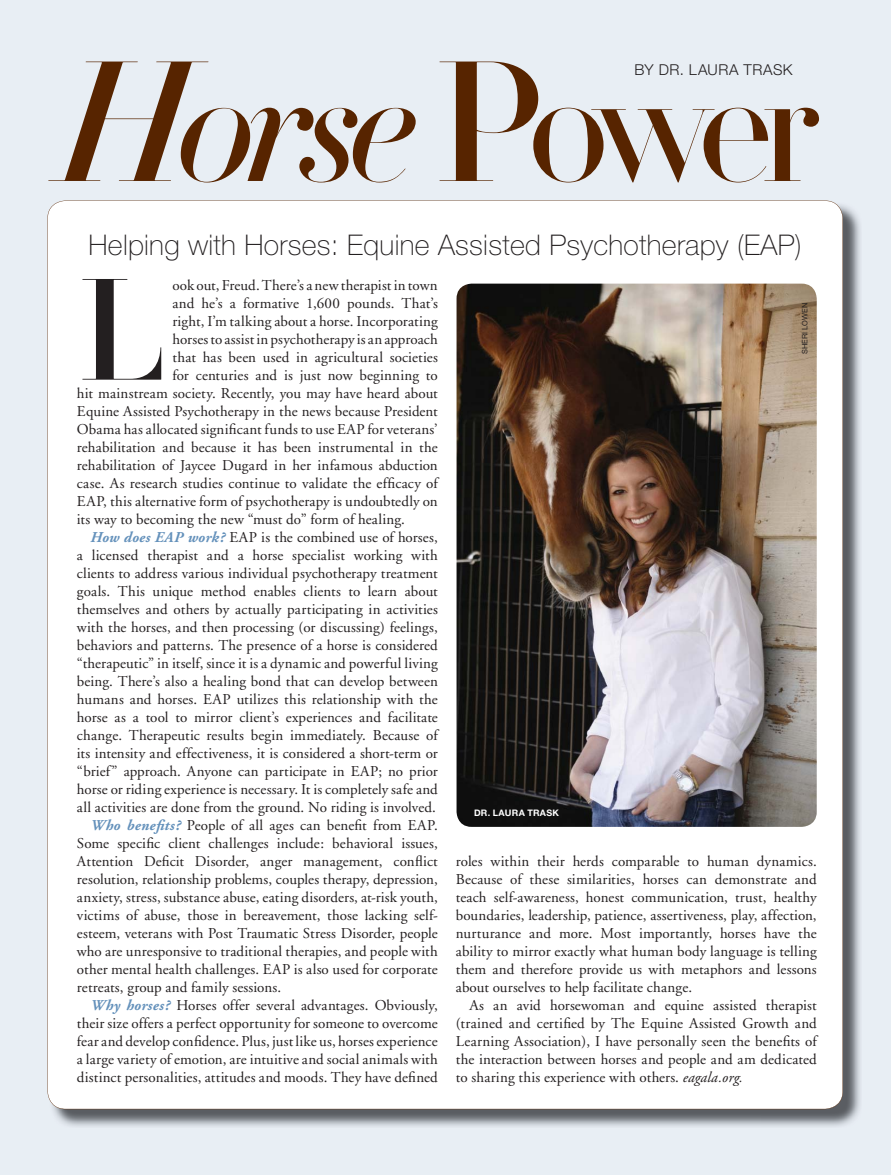
<style>
.page{position:relative;width:891px;height:1175px;background:#fff}
.page>*{position:absolute;margin:0;border:0;box-sizing:border-box;transform-origin:0 0}
.t1{font:168.45px "Didot HTF M96 Medium Ital";letter-spacing:-.07em;color:#572400}
.t2{font:141.9px "Didot HTF M64 Medium";color:#231f20}
.t3{font:100 28.5px "Helvetica Neue";letter-spacing:.01em;color:#231f20}
.t4{font:15px/18px "Adobe Garamond";letter-spacing:.01em;color:#231f20;text-align:justify}
.t5{font:300 15px "Helvetica Neue";letter-spacing:.03em;color:#231f20}
.t6{font:700 9px "Helvetica Neue";letter-spacing:.03em;color:#fff}
.t7{font:7.5px "Helvetica Neue";letter-spacing:.015em;color:#231f20}
.s1{font-family:"Didot HTF M96 Medium"}
.s2{font-weight:700;font-style:italic;color:#6491bb}
.s3{font-style:italic}
</style>
<div class="page">
<div style="left:0;top:0;width:891px;height:1174px;background:#e8eef4"></div>
<img style="left:759px;top:205px;width:101px;height:922px">
<div style="left:47px;top:200px;width:796px;height:909px;background:#fff"></div>
<img style="left:457px;top:284px;width:360px;height:543px;border-radius:15px">
<h1 class="t1" style="left:58px;top:59px;width:767px">Horse <span class="s1">Power</span></h1>
<p class="t5" style="left:634px;top:64px;width:160px">BY DR. LAURA TRASK</p>
<h3 class="t3" style="left:89px;top:234px;width:715px">Helping with Horses: Equine Assisted Psychotherapy (EAP)</h3>
<h2 class="t2" style="left:77px;top:277px;width:89px">L</h2>
<p class="t4" style="left:172px;top:277px;width:267px">ook out, Freud. There’s a new therapist in town</p>
<p class="t4" style="left:172px;top:295px;width:267px">and he’s a formative 1,600 pounds. That’s</p>
<p class="t4" style="left:172px;top:313px;width:267px">right, I’m talking about a horse. Incorporating</p>
<p class="t4" style="left:172px;top:331px;width:267px">horses to assist in psychotherapy is an approach</p>
<p class="t4" style="left:172px;top:349px;width:267px">that has been used in agricultural societies</p>
<p class="t4" style="left:172px;top:367px;width:267px">for centuries and is just now beginning to</p>
<p class="t4" style="left:77px;top:385px;width:362px">hit mainstream society. Recently, you may have heard about</p>
<p class="t4" style="left:77px;top:403px;width:362px">Equine Assisted Psychotherapy in the news because President</p>
<p class="t4" style="left:77px;top:421px;width:362px">Obama has allocated significant funds to use EAP for veterans’</p>
<p class="t4" style="left:77px;top:439px;width:362px">rehabilitation and because it has been instrumental in the</p>
<p class="t4" style="left:77px;top:457px;width:362px">rehabilitation of Jaycee Dugard in her infamous abduction</p>
<p class="t4" style="left:77px;top:475px;width:362px">case. As research studies continue to validate the efficacy of</p>
<p class="t4" style="left:77px;top:493px;width:362px">EAP, this alternative form of psychotherapy is undoubtedly on</p>
<p class="t4" style="left:77px;top:511px;width:329px">its way to becoming the new “must do” form of healing.</p>
<p class="t4" style="left:90px;top:529px;width:349px"><span class="s2">How does EAP work?</span> EAP is the combined use of horses,</p>
<p class="t4" style="left:77px;top:547px;width:362px">a licensed therapist and a horse specialist working with</p>
<p class="t4" style="left:77px;top:565px;width:362px">clients to address various individual psychotherapy treatment</p>
<p class="t4" style="left:77px;top:583px;width:362px">goals. This unique method enables clients to learn about</p>
<p class="t4" style="left:77px;top:601px;width:362px">themselves and others by actually participating in activities</p>
<p class="t4" style="left:77px;top:619px;width:362px">with the horses, and then processing (or discussing) feelings,</p>
<p class="t4" style="left:77px;top:637px;width:362px">behaviors and patterns. The presence of a horse is considered</p>
<p class="t4" style="left:77px;top:655px;width:362px">“therapeutic” in itself, since it is a dynamic and powerful living</p>
<p class="t4" style="left:77px;top:673px;width:362px">being. There’s also a healing bond that can develop between</p>
<p class="t4" style="left:77px;top:691px;width:362px">humans and horses. EAP utilizes this relationship with the</p>
<p class="t4" style="left:77px;top:709px;width:362px">horse as a tool to mirror client’s experiences and facilitate</p>
<p class="t4" style="left:77px;top:727px;width:362px">change. Therapeutic results begin immediately. Because of</p>
<p class="t4" style="left:77px;top:745px;width:362px">its intensity and effectiveness, it is considered a short-term or</p>
<p class="t4" style="left:77px;top:763px;width:362px">“brief” approach. Anyone can participate in EAP; no prior</p>
<p class="t4" style="left:77px;top:781px;width:362px">horse or riding experience is necessary. It is completely safe and</p>
<p class="t4" style="left:77px;top:799px;width:361px">all activities are done from the ground. No riding is involved.</p>
<p class="t4" style="left:90px;top:817px;width:349px"><span class="s2">Who benefits?</span> People of all ages can benefit from EAP.</p>
<p class="t4" style="left:77px;top:835px;width:362px">Some specific client challenges include: behavioral issues,</p>
<p class="t4" style="left:77px;top:853px;width:362px">Attention Deficit Disorder, anger management, conflict</p>
<p class="t4" style="left:77px;top:871px;width:362px">resolution, relationship problems, couples therapy, depression,</p>
<p class="t4" style="left:77px;top:889px;width:362px">anxiety, stress, substance abuse, eating disorders, at-risk youth,</p>
<p class="t4" style="left:77px;top:907px;width:362px">victims of abuse, those in bereavement, those lacking self-</p>
<p class="t4" style="left:77px;top:925px;width:362px">esteem, veterans with Post Traumatic Stress Disorder, people</p>
<p class="t4" style="left:77px;top:943px;width:362px">who are unresponsive to traditional therapies, and people with</p>
<p class="t4" style="left:77px;top:961px;width:362px">other mental health challenges. EAP is also used for corporate</p>
<p class="t4" style="left:77px;top:979px;width:206px">retreats, group and family sessions.</p>
<p class="t4" style="left:90px;top:997px;width:349px"><span class="s2">Why horses?</span> Horses offer several advantages. Obviously,</p>
<p class="t4" style="left:77px;top:1015px;width:362px">their size offers a perfect opportunity for someone to overcome</p>
<p class="t4" style="left:77px;top:1033px;width:362px">fear and develop confidence. Plus, just like us, horses experience</p>
<p class="t4" style="left:77px;top:1051px;width:362px">a large variety of emotion, are intuitive and social animals with</p>
<p class="t4" style="left:77px;top:1069px;width:362px">distinct personalities, attitudes and moods. They have defined</p>
<p class="t6" style="left:474px;top:809px;width:86px">DR. LAURA TRASK</p>
<p class="t7" style="left:802px;top:354px;width:53px;rotate:-90deg">SHERI LOWEN</p>
<p class="t4" style="left:456px;top:853px;width:362px">roles within their herds comparable to human dynamics.<br>Because of these similarities, horses can demonstrate and teach self-awareness, honest communication, trust, healthy boundaries, leadership, patience, assertiveness, play, affection, nurturance and more. Most importantly, horses have the ability to mirror exactly what human body language is telling them and therefore provide us with metaphors and lessons about ourselves to help facilitate change.</p>
<p class="t4" style="left:456px;top:997px;width:362px;text-indent:14px">As an avid horsewoman and equine assisted therapist (trained and certified by The Equine Assisted Growth and Learning Association), I have personally seen the benefits of the interaction between horses and people and am dedicated to sharing this experience with others. <span class="s3">eagala.org.</span></p>
</div>
